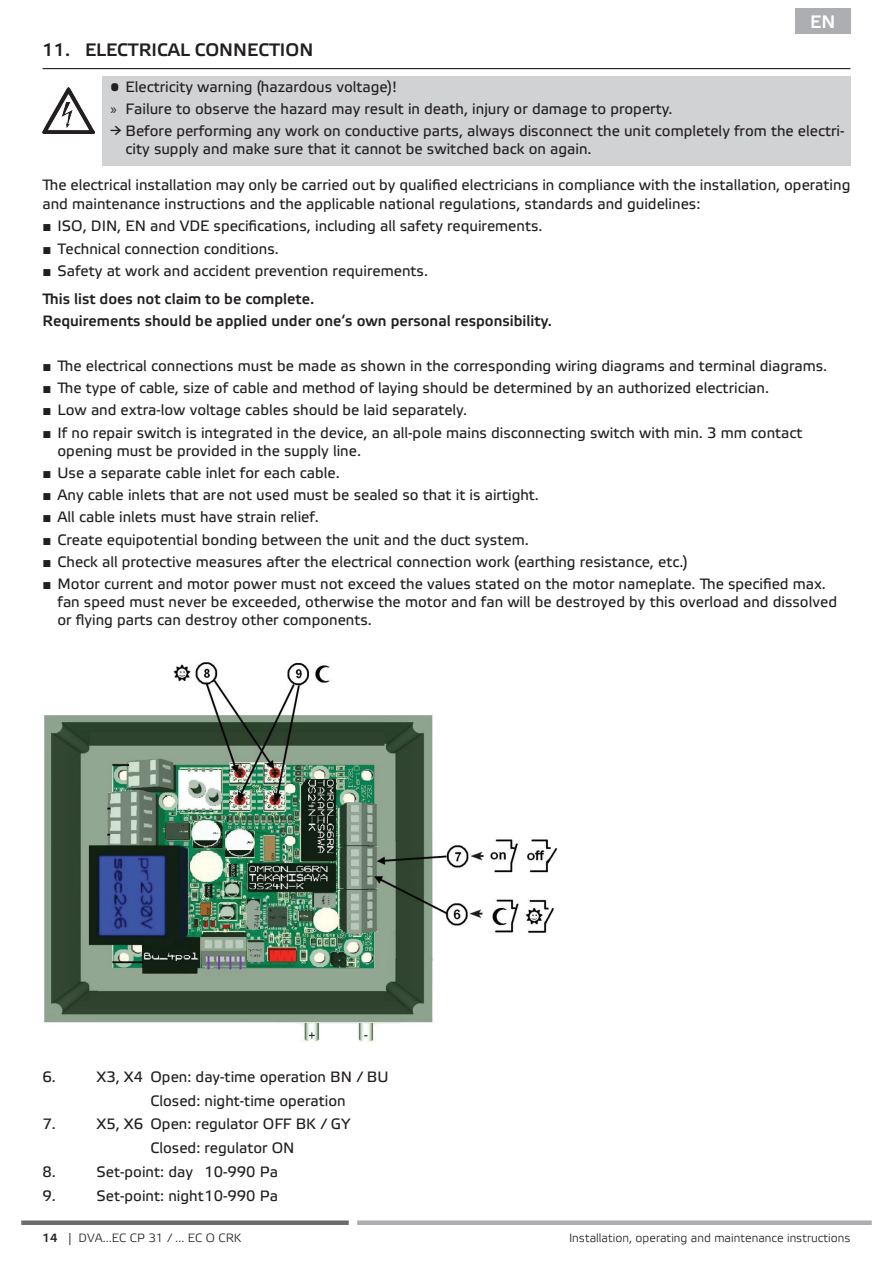
<style>
.page{position:relative;width:893px;height:1263px;background:#fff}
.page>*{position:absolute;margin:0;border:0;box-sizing:border-box;transform-origin:0 0}
.t1{font:500 18px "Etelka";color:#231f20}
.t2{font:500 18px "Etelka";color:#fff}
.t3{font:15px/18px "Etelka Text";color:#231f20}
.t4{font:500 15px/22.2px "Etelka";color:#231f20}
.t5{font:300 12px "Etelka";color:#231f20}
.s1{font-family:"Myriad Pro"}
.s2{font-family:"Arial"}
.s3{font-weight:500}
</style>
<div class="page">
<div style="left:357px;top:1220px;width:515px;height:5px;background:#adaeb1"></div>
<div style="left:21px;top:1220px;width:328px;height:5px;background:#6c6c70"></div>
<img style="left:43px;top:88px;width:51px;height:45px">
<img style="left:44px;top:662px;width:514px;height:381px">
<div style="left:795px;top:9px;width:55px;height:25px;background:#adaeb1"></div>
<div style="left:102px;top:77px;width:748px;height:89px;background:#d1d2d4"></div>
<hr style="left:43px;top:68px;width:807px;height:1px;background:#231f20">
<p class="t2" style="left:810px;top:11px;width:27px">EN</p>
<p class="t1" style="left:43px;top:39px;width:272px">11. ELECTRICAL CONNECTION</p>
<p class="t3" style="left:111px;top:76px;width:564px;line-height:22.2px">• Electricity warning (hazardous voltage)!<br><span class="s1">»</span> Failure to observe the hazard may result in death, injury or damage to property.</p>
<p class="t3" style="left:126px;top:123px;width:720px;text-indent:-15px">→ Before performing any work on conductive parts, always disconnect the unit completely from the electri&shy;city supply and make sure that it cannot be switched back on again.</p>
<p class="t3" style="left:43px;top:175px;width:809px;line-height:19.5px">The electrical installation may only be carried out by qualified electricians in compliance with the installation, operating and maintenance instructions and the applicable national regulations, standards and guidelines:</p>
<p class="t3" style="left:43px;top:218px;width:502px"><span class="s2">■</span> ISO, DIN, EN and VDE specifications, including all safety requirements.</p>
<p class="t3" style="left:43px;top:240px;width:238px"><span class="s2">■</span> Technical connection conditions.</p>
<p class="t3" style="left:43px;top:262px;width:387px"><span class="s2">■</span> Safety at work and accident prevention requirements.</p>
<p class="t4" style="left:43px;top:288px;width:511px">This list does not claim to be complete.<br>Requirements should be applied under one‘s own personal responsibility.</p>
<p class="t3" style="left:43px;top:357px;width:786px"><span class="s2">■</span> The electrical connections must be made as shown in the corresponding wiring diagrams and terminal diagrams.</p>
<p class="t3" style="left:43px;top:379px;width:728px"><span class="s2">■</span> The type of cable, size of cable and method of laying should be determined by an authorized electrician.</p>
<p class="t3" style="left:43px;top:402px;width:426px"><span class="s2">■</span> Low and extra-low voltage cables should be laid separately.</p>
<p class="t3" style="left:58px;top:424px;width:747px;text-indent:-15px"><span class="s2">■</span> If no repair switch is integrated in the device, an all-pole mains disconnecting switch with min. 3 mm contact opening must be provided in the supply line.</p>
<p class="t3" style="left:43px;top:464px;width:299px"><span class="s2">■</span> Use a separate cable inlet for each cable.</p>
<p class="t3" style="left:43px;top:486px;width:498px"><span class="s2">■</span> Any cable inlets that are not used must be sealed so that it is airtight.</p>
<p class="t3" style="left:43px;top:509px;width:278px"><span class="s2">■</span> All cable inlets must have strain relief.</p>
<p class="t3" style="left:43px;top:531px;width:488px"><span class="s2">■</span> Create equipotential bonding between the unit and the duct system.</p>
<p class="t3" style="left:43px;top:553px;width:647px"><span class="s2">■</span> Check all protective measures after the electrical connection work (earthing resistance, etc.)</p>
<p class="t3" style="left:58px;top:575px;width:781px;text-indent:-15px"><span class="s2">■</span> Motor current and motor power must not exceed the values stated on the motor nameplate. The specified max. fan speed must never be exceeded, otherwise the motor and fan will be destroyed by this overload and dissolved or flying parts can destroy other components.</p>
<p class="t3" style="left:43px;top:1068px;width:15px">6.</p>
<p class="t3" style="left:151px;top:1065px;width:240px;line-height:23.7px;text-indent:-54px">X3, X4 Open: day-time operation BN / BU<br>Closed: night-time operation</p>
<p class="t3" style="left:43px;top:1116px;width:15px">7.</p>
<p class="t3" style="left:97px;top:1113px;width:255px;line-height:23.7px;text-align:center">X5, X6 Open: regulator OFF BK / GY<br>Closed: regulator ON</p>
<p class="t3" style="left:43px;top:1163px;width:15px">8.</p>
<p class="t3" style="left:97px;top:1163px;width:183px">Set-point: day 10-990 Pa</p>
<p class="t3" style="left:43px;top:1187px;width:15px">9.</p>
<p class="t3" style="left:97px;top:1187px;width:183px">Set-point: night10-990 Pa</p>
<p class="t5" style="left:43px;top:1231px;width:200px"><span class="s3">14</span> | DVA...EC CP 31 / ... EC O CRK</p>
<p class="t5" style="left:569px;top:1231px;width:283px">Installation, operating and maintenance instructions</p>
</div>
